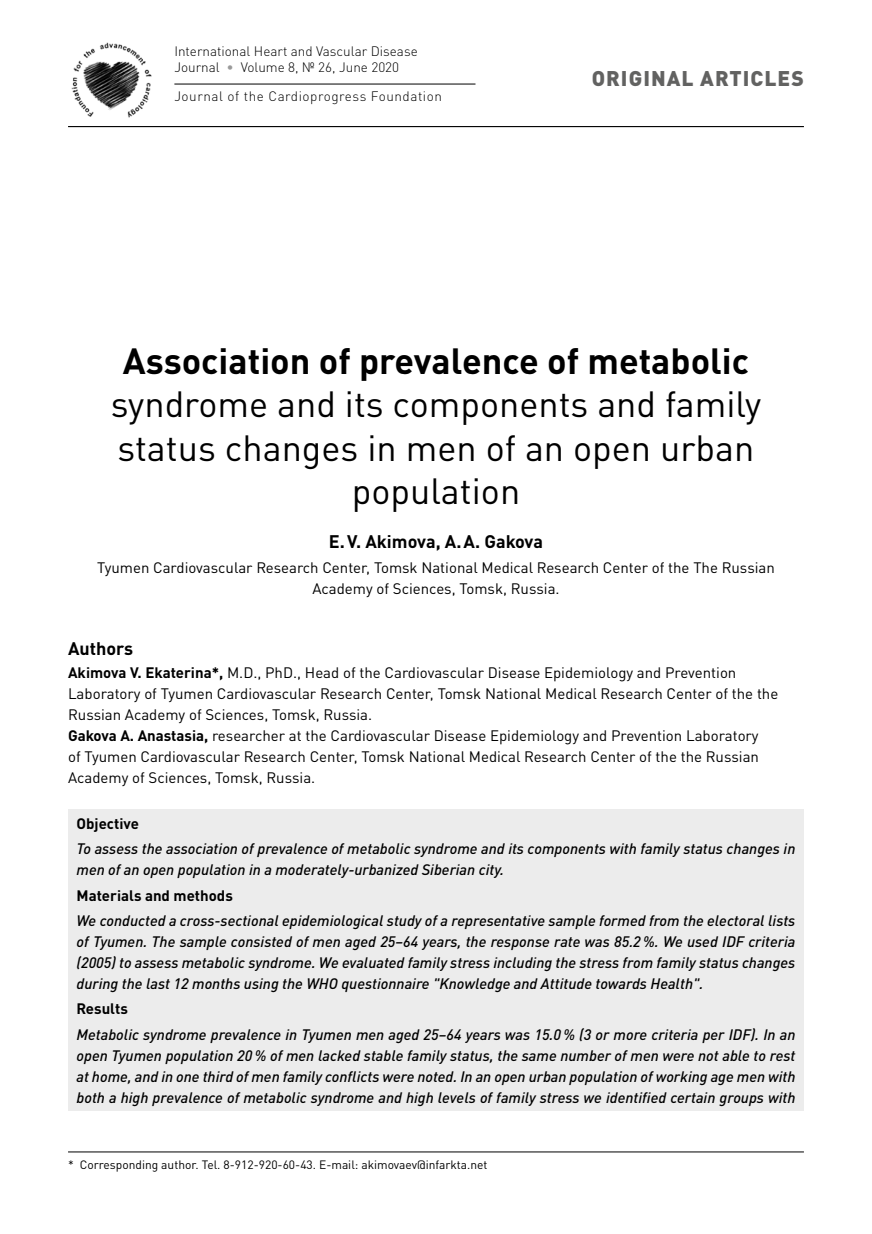
<style>
.page{position:relative;width:872px;height:1234px;background:#fff}
.page>*{position:absolute;margin:0;border:0;box-sizing:border-box;transform-origin:0 0}
.t1{font:36px/43.2px "DIN Pro";color:#000;text-align:center}
.t2{font:700 36px "DIN Pro";color:#000}
.t3{font:900 21px "DIN Pro";letter-spacing:.05em;color:#626261}
.t4{font:700 18px "DIN Pro";color:#000}
.t5{font:italic 500 15px/21px "DIN Pro";color:#000;text-align:justify}
.t6{font:15px/21px "DIN Pro";color:#000;text-align:center}
.t7{font:700 15px "DIN Pro";color:#000}
.t8{font:300 13.5px/16.2px "DIN Pro";color:#000}
.t9{font:300 13.5px "DIN Pro";letter-spacing:.04em;color:#000}
.t10{font:12px "DIN Pro";color:#000}
.s1{color:#9a9a9a}
.s2{font-weight:700}
</style>
<div class="page">
<hr style="left:68px;top:126px;width:736px;height:1px;background:#000">
<img style="left:71px;top:42px;width:81px;height:76px">
<hr style="left:174px;top:84px;width:301px;height:1px;background:#000">
<hr style="left:68px;top:1151px;width:736px;height:1px;background:#000">
<div style="left:68px;top:809px;width:736px;height:27px;background:#ececec"></div>
<div style="left:68px;top:834px;width:736px;height:49px;background:#ececec"></div>
<div style="left:68px;top:880px;width:736px;height:28px;background:#ececec"></div>
<div style="left:68px;top:905px;width:736px;height:91px;background:#ececec"></div>
<div style="left:68px;top:994px;width:736px;height:27px;background:#ececec"></div>
<div style="left:68px;top:1019px;width:736px;height:91px;background:#ececec"></div>
<p class="t8" style="left:174px;top:42px;width:245px">International Heart and Vascular Disease<br>Journal <span class="s1">•</span> Volume 8, № 26, June 2020</p>
<p class="t9" style="left:174px;top:86px;width:269px">Journal of the Cardioprogress Foundation</p>
<h2 class="t3" style="left:591px;top:60px;width:214px">ORIGINAL ARTICLES</h2>
<h1 class="t2" style="left:123px;top:331px;width:628px">Association of prevalence of metabolic</h1>
<h1 class="t1" style="left:111px;top:379px;width:652px">syndrome and its components and family status changes in men of an open urban population</h1>
<p class="t4" style="left:329px;top:526px;width:215px">E.V. Akimova, A.A. Gakova</p>
<p class="t6" style="left:97px;top:555px;width:679px">Tyumen Cardiovascular Research Center, Tomsk National Medical Research Center of the The Russian<br>Academy of Sciences, Tomsk, Russia.</p>
<p class="t4" style="left:68px;top:633px;width:67px">Authors</p>
<p class="t6" style="left:68px;top:660px;width:712px;text-align:left"><span class="s2">Akimova V. Ekaterina*,</span> M.D., PhD., Head of the Cardiovascular Disease Epidemiology and Prevention Laboratory of Tyumen Cardiovascular Research Center, Tomsk National Medical Research Center of the the Russian Academy of Sciences, Tomsk, Russia.<br><span class="s2">Gakova A. Anastasia,</span> researcher at the Cardiovascular Disease Epidemiology and Prevention Laboratory<br>of Tyumen Cardiovascular Research Center, Tomsk National Medical Research Center of the the Russian Academy of Sciences, Tomsk, Russia.</p>
<p class="t7" style="left:77px;top:811px;width:64px">Objective</p>
<p class="t5" style="left:77px;top:836px;width:720px">To assess the association of prevalence of metabolic syndrome and its components with family status changes in men of an open population in a moderately-urbanized Siberian city.</p>
<p class="t7" style="left:77px;top:882px;width:158px">Materials and methods</p>
<p class="t5" style="left:77px;top:908px;width:720px">We conducted a cross-sectional epidemiological study of a representative sample formed from the electoral lists of Tyumen. The sample consisted of men aged 25–64 years, the response rate was 85.2%. We used IDF criteria (2005) to assess metabolic syndrome. We evaluated family stress including the stress from family status changes during the last 12 months using the WHO questionnaire "Knowledge and Attitude towards Health".</p>
<p class="t7" style="left:77px;top:996px;width:53px">Results</p>
<p class="t5" style="left:77px;top:1021px;width:720px">Metabolic syndrome prevalence in Tyumen men aged 25–64 years was 15.0% (3 or more criteria per IDF). In an open Tyumen population 20% of men lacked stable family status, the same number of men were not able to rest at home, and in one third of men family conflicts were noted. In an open urban population of working age men with both a high prevalence of metabolic syndrome and high levels of family stress we identified certain groups with</p>
<p class="t10" style="left:68px;top:1155px;width:421px">* Corresponding author. Tel. 8-912-920-60-43. E-mail: akimovaev@infarkta.net</p>
</div>
